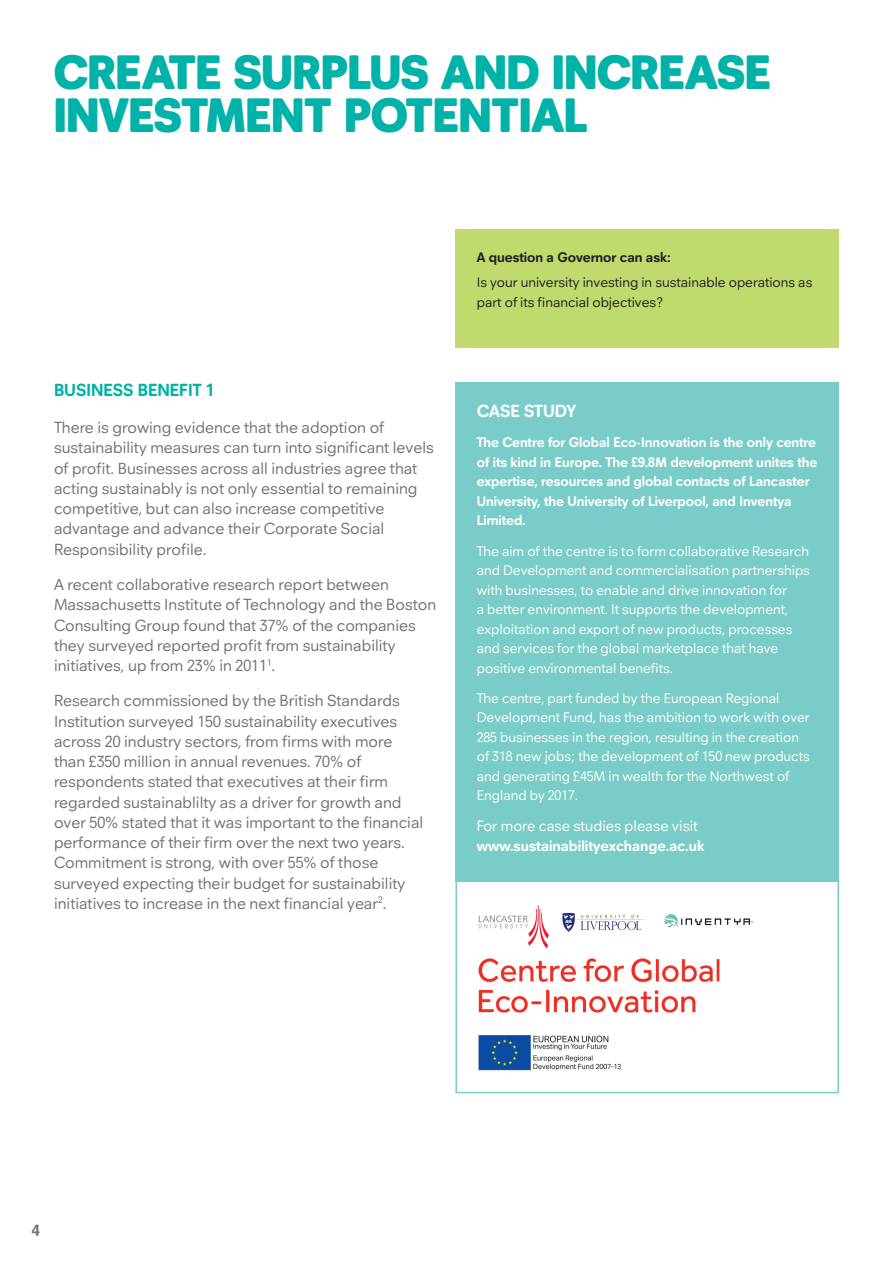
<style>
.page{position:relative;width:893px;height:1263px;background:#fff}
.page>*{position:absolute;margin:0;border:0;box-sizing:border-box;transform-origin:0 0}
.A_Head{font:900 49.5px/43.5px "Neuzeitfor Plymouth";color:#00b2a7}
.Main_text{font:700 18px "Neuzeitfor Plymouth";color:#00b2a7}
.B_head{font:700 18px "Neuzeitfor Plymouth";color:#fff}
.t1{font:16.5px/20.2px "Neuzeitfor Plymouth";color:#717074}
.Main_text-2{font:700 16.5px "Neuzeitfor Plymouth";color:#717074}
.t2{font:700 15.3px/20.2px "Neuzeitfor Plymouth";color:#fff}
.t3{font:14.25px/19.5px "Neuzeitfor Plymouth";color:#fff}
.t4{font:700 14.25px/19.5px "Neuzeitfor Plymouth";color:#fff}
.t5{font:14.25px/19.5px "Neuzeitfor Plymouth";color:#231f20}
.t6{font:700 14.25px "Neuzeitfor Plymouth";color:#231f20}
.s1{font-weight:400}
</style>
<div class="page">
<div style="left:455px;top:230px;width:384px;height:118px;background:#c0da6e"></div>
<div style="left:455px;top:382px;width:384px;height:500px;background:#7accc8"></div>
<img style="left:478px;top:905px;width:275px;height:166px">
<div style="left:455px;top:878px;width:384px;height:215px;border:2px solid #7accc8"></div>
<p class="A_Head" style="left:54px;top:49px;width:718px">CREATE SURPLUS AND INCREASE<br>INVESTMENT POTENTIAL</p>
<p class="Main_text" style="left:54px;top:379px;width:162px">BUSINESS BENEFIT 1</p>
<p class="t1" style="left:54px;top:417px;width:381px">There is growing evidence that the adoption of sustainability measures can turn into significant levels of profit. Businesses across all industries agree that acting sustainably is not only essential to remaining competitive, but can also increase competitive advantage and advance their Corporate Social Responsibility profile.</p>
<p class="t1" style="left:54px;top:574px;width:384px">A recent collaborative research report between Massachusetts Institute of Technology and the Boston Consulting Group found that 37% of the companies they surveyed reported profit from sustainability initiatives, up from 23% in 2011<sup>1</sup>.</p>
<p class="t1" style="left:54px;top:690px;width:371px">Research commissioned by the British Standards Institution surveyed 150 sustainability executives across 20 industry sectors, from firms with more than £350 million in annual revenues. 70% of respondents stated that executives at their firm regarded sustainablilty as a driver for growth and over 50% stated that it was important to the financial performance of their firm over the next two years.<br>Commitment is strong, with over 55% of those surveyed expecting their budget for sustainability initiatives to increase in the next financial year<sup>2</sup>.</p>
<p class="t6" style="left:477px;top:248px;width:196px">A question a Governor can ask:</p>
<p class="t5" style="left:477px;top:273px;width:337px">Is your university investing in sustainable operations as part of its financial objectives?</p>
<p class="B_head" style="left:477px;top:400px;width:101px">CASE STUDY</p>
<p class="t4" style="left:477px;top:433px;width:342px">The Centre for Global Eco-Innovation is the only centre of its kind in Europe. The £9.8M development unites the expertise, resources and global contacts of Lancaster University, the University of Liverpool, and Inventya Limited.</p>
<p class="t3" style="left:477px;top:541px;width:335px">The aim of the centre is to form collaborative Research and Development and commercialisation partnerships with businesses, to enable and drive innovation for<br>a better environment. It supports the development, exploitation and export of new products, processes and services for the global marketplace that have positive environmental benefits.</p>
<p class="t3" style="left:477px;top:688px;width:334px">The centre, part funded by the European Regional Development Fund, has the ambition to work with over 285 businesses in the region, resulting in the creation of 318 new jobs; the development of 150 new products and generating £45M in wealth for the Northwest of England by 2017.</p>
<p class="t2" style="left:477px;top:815px;width:229px"><span class="s1">For more case studies please visit </span>www.sustainabilityexchange.ac.uk</p>
<p class="Main_text-2" style="left:32px;top:1220px;width:9px">4</p>
</div>
